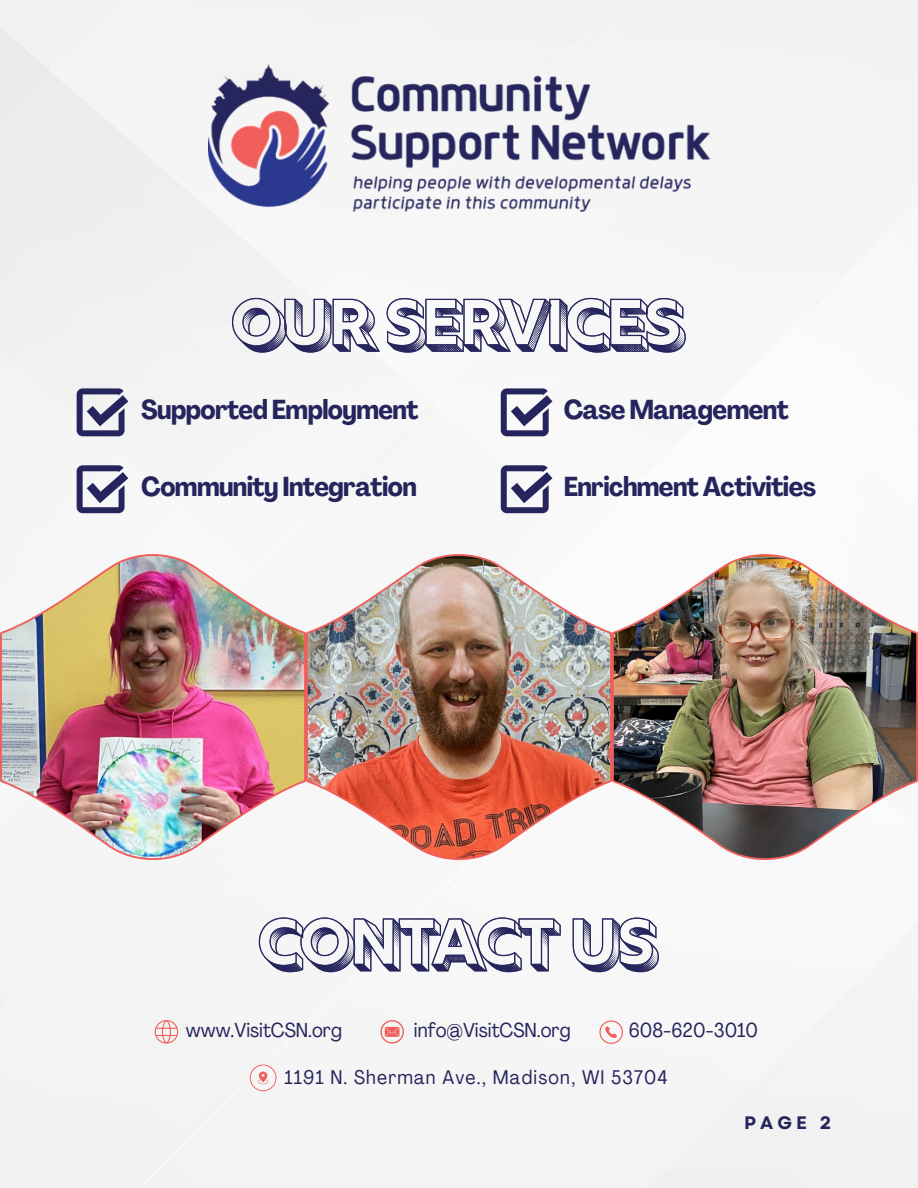
<style>
.page{position:relative;width:918px;height:1188px;background:#fff}
.page>*{position:absolute;margin:0;border:0;box-sizing:border-box;transform-origin:0 0}
.t1{font:72px "Rig Bold Halftone";letter-spacing:-.075em;color:#25245c}
.t2{font:700 condensed 27px "Agrandir";letter-spacing:-.025em;color:#25245c}
.t3{font:condensed 19.95px "Agrandir";color:#25245c}
.t4{font:condensed 19.5px "Agrandir";letter-spacing:.06em;color:#25245c}
.t5{font:700 18px "Garet";color:#25245c}
</style>
<div class="page">
<svg style="left:77px;top:388px;width:51px;height:48px"></svg>
<svg style="left:77px;top:465px;width:51px;height:48px"></svg>
<svg style="left:501px;top:388px;width:51px;height:48px"></svg>
<svg style="left:501px;top:465px;width:51px;height:48px"></svg>
<svg style="left:612px;top:554px;width:306px;height:306px"></svg>
<img style="left:614px;top:556px;width:302px;height:302px">
<svg style="left:306px;top:554px;width:306px;height:306px"></svg>
<img style="left:308px;top:556px;width:302px;height:302px">
<svg style="left:0;top:554px;width:306px;height:306px;fill:#f5f5f5"></svg>
<img style="left:2px;top:556px;width:302px;height:302px">
<img style="left:208px;top:64px;width:502px;height:148px">
<svg style="left:155px;top:1020px;width:23px;height:24px"></svg>
<svg style="left:380px;top:1020px;width:24px;height:24px"></svg>
<svg style="left:599px;top:1020px;width:24px;height:24px"></svg>
<svg style="left:250px;top:1065px;width:26px;height:26px"></svg>
<h2 class="t1" style="left:231px;top:282px;width:457px">OUR SERVICES</h2>
<p class="t2" style="left:141px;top:399px;width:279px">Supported Employment</p>
<p class="t2" style="left:141px;top:476px;width:277px">Community Integration</p>
<p class="t2" style="left:564px;top:399px;width:227px">Case Management</p>
<p class="t2" style="left:564px;top:476px;width:254px">Enrichment Activities</p>
<p class="t1" style="left:258px;top:902px;width:403px">CONTACT US</p>
<p class="t3" style="left:186px;top:1022px;width:158px">www.VisitCSN.org</p>
<h2 class="t3" style="left:414px;top:1022px;width:158px">info@VisitCSN.org</h2>
<p class="t3" style="left:629px;top:1022px;width:131px">608-620-3010</p>
<p class="t4" style="left:285px;top:1069px;width:384px">1191 N. Sherman Ave., Madison, WI 53704</p>
<p class="t5" style="left:744px;top:1110px;width:89px">PAGE 2</p>
</div>
